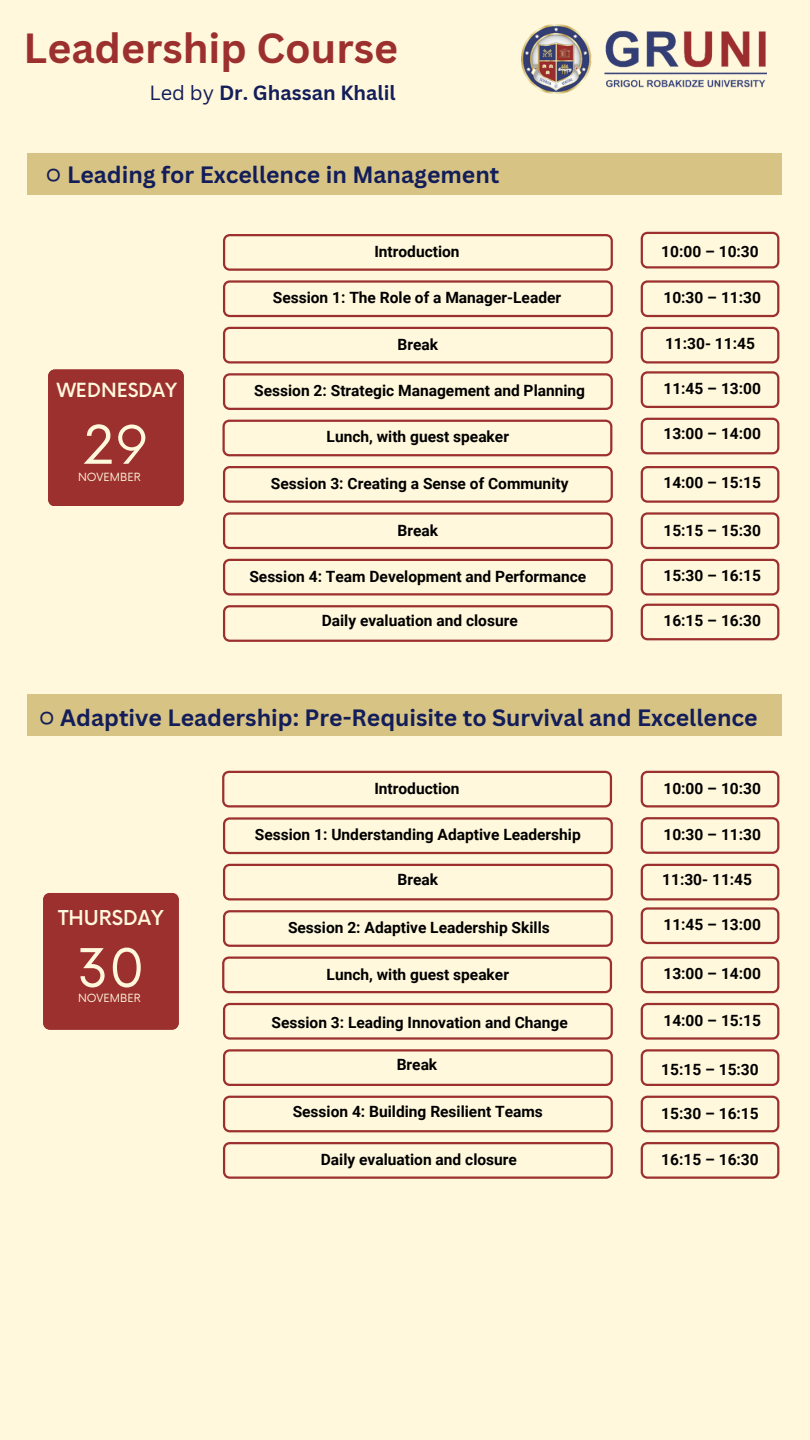
<style>
.page{position:relative;width:810px;height:1440px;background:#fff8dc}
.page>*{position:absolute;margin:0;border:0;box-sizing:border-box;transform-origin:0 0}
.t1{font:51.8px "Now";color:#fff8dc}
.t2{font:700 41px "Canva Sans";color:#9c302f}
.t3{font:700 23px "Canva Sans";color:#121d59}
.t4{font:700 20px "Canva Sans";color:#121d59}
.t5{font:500 20px "Now";color:#fff8dc}
.t6{font:500 19px "Now";color:#fff8dc}
.t7{font:700 15.5px "Roboto";color:#000}
.t8{font:11px "Now";color:#fff8dc}
.s1{font-weight:400}
</style>
<div class="page">
<img style="left:521px;top:24px;width:246px;height:70px">
<div style="left:48px;top:370px;width:136px;height:136px;background:#9c302f"></div>
<svg style="left:223px;top:234px;width:390px;height:37px"></svg>
<svg style="left:223px;top:466px;width:390px;height:37px"></svg>
<svg style="left:222px;top:420px;width:390px;height:36px"></svg>
<svg style="left:223px;top:327px;width:390px;height:37px"></svg>
<svg style="left:223px;top:373px;width:390px;height:37px"></svg>
<svg style="left:223px;top:280px;width:390px;height:37px"></svg>
<svg style="left:223px;top:605px;width:390px;height:37px"></svg>
<svg style="left:223px;top:512px;width:390px;height:37px"></svg>
<svg style="left:223px;top:559px;width:390px;height:36px"></svg>
<svg style="left:641px;top:604px;width:138px;height:36px"></svg>
<svg style="left:641px;top:232px;width:138px;height:37px"></svg>
<svg style="left:641px;top:280px;width:138px;height:37px"></svg>
<svg style="left:641px;top:327px;width:138px;height:37px"></svg>
<svg style="left:641px;top:371px;width:138px;height:37px"></svg>
<svg style="left:641px;top:418px;width:138px;height:36px"></svg>
<svg style="left:641px;top:466px;width:138px;height:37px"></svg>
<svg style="left:641px;top:512px;width:138px;height:37px"></svg>
<svg style="left:641px;top:559px;width:138px;height:36px"></svg>
<div style="left:43px;top:893px;width:136px;height:137px;background:#9c302f"></div>
<svg style="left:223px;top:1049px;width:390px;height:37px"></svg>
<svg style="left:223px;top:1142px;width:390px;height:37px"></svg>
<svg style="left:222px;top:771px;width:390px;height:37px"></svg>
<svg style="left:223px;top:1096px;width:390px;height:36px"></svg>
<svg style="left:223px;top:1003px;width:390px;height:37px"></svg>
<svg style="left:222px;top:957px;width:390px;height:36px"></svg>
<svg style="left:223px;top:910px;width:390px;height:37px"></svg>
<svg style="left:223px;top:864px;width:390px;height:37px"></svg>
<svg style="left:223px;top:817px;width:390px;height:37px"></svg>
<svg style="left:641px;top:771px;width:138px;height:37px"></svg>
<svg style="left:641px;top:817px;width:138px;height:37px"></svg>
<svg style="left:641px;top:864px;width:138px;height:37px"></svg>
<svg style="left:641px;top:907px;width:138px;height:37px"></svg>
<svg style="left:641px;top:957px;width:138px;height:36px"></svg>
<svg style="left:641px;top:1003px;width:138px;height:37px"></svg>
<svg style="left:641px;top:1049px;width:138px;height:37px"></svg>
<svg style="left:641px;top:1096px;width:138px;height:36px"></svg>
<svg style="left:641px;top:1142px;width:138px;height:37px"></svg>
<div style="left:28px;top:153px;width:754px;height:42px;background:#d7c384"></div>
<div style="left:28px;top:694px;width:754px;height:42px;background:#d7c384"></div>
<p class="t2" style="left:24px;top:20px;width:376px">Leadership Course</p>
<p class="t4" style="left:149px;top:79px;width:248px"><span class="s1">Led by</span> Dr. Ghassan Khalil</p>
<p class="t3" style="left:46px;top:158px;width:455px">○ Leading for Excellence in Management</p>
<p class="t6" style="left:57px;top:380px;width:122px">WEDNESDAY</p>
<p class="t1" style="left:83px;top:416px;width:68px">29</p>
<p class="t8" style="left:78px;top:470px;width:64px">NOVEMBER</p>
<p class="t7" style="left:374px;top:242px;width:87px">Introduction</p>
<p class="t7" style="left:273px;top:289px;width:290px">Session 1: The Role of a Manager-Leader</p>
<p class="t7" style="left:398px;top:335px;width:42px">Break</p>
<p class="t7" style="left:254px;top:382px;width:332px">Session 2: Strategic Management and Planning</p>
<p class="t7" style="left:327px;top:428px;width:184px">Lunch, with guest speaker</p>
<p class="t7" style="left:271px;top:474px;width:299px">Session 3: Creating a Sense of Community</p>
<p class="t7" style="left:398px;top:521px;width:42px">Break</p>
<p class="t7" style="left:249px;top:568px;width:338px">Session 4: Team Development and Performance</p>
<p class="t7" style="left:322px;top:612px;width:198px">Daily evaluation and closure</p>
<p class="t7" style="left:661px;top:242px;width:99px">10:00 – 10:30</p>
<p class="t7" style="left:663px;top:289px;width:99px">10:30 – 11:30</p>
<p class="t7" style="left:665px;top:334px;width:91px">11:30- 11:45</p>
<p class="t7" style="left:663px;top:379px;width:99px">11:45 – 13:00</p>
<p class="t7" style="left:663px;top:425px;width:99px">13:00 – 14:00</p>
<p class="t7" style="left:663px;top:473px;width:99px">14:00 – 15:15</p>
<p class="t7" style="left:663px;top:522px;width:99px">15:15 – 15:30</p>
<p class="t7" style="left:663px;top:567px;width:99px">15:30 – 16:15</p>
<p class="t7" style="left:663px;top:612px;width:99px">16:15 – 16:30</p>
<p class="t3" style="left:39px;top:701px;width:720px">○ Adaptive Leadership: Pre-Requisite to Survival and Excellence</p>
<p class="t5" style="left:58px;top:907px;width:107px">THURSDAY</p>
<p class="t1" style="left:77px;top:939px;width:69px">30</p>
<p class="t8" style="left:78px;top:992px;width:64px">NOVEMBER</p>
<p class="t7" style="left:374px;top:779px;width:87px">Introduction</p>
<p class="t7" style="left:255px;top:826px;width:327px">Session 1: Understanding Adaptive Leadership</p>
<p class="t7" style="left:398px;top:870px;width:42px">Break</p>
<p class="t7" style="left:288px;top:919px;width:263px">Session 2: Adaptive Leadership Skills</p>
<p class="t7" style="left:327px;top:965px;width:184px">Lunch, with guest speaker</p>
<p class="t7" style="left:272px;top:1013px;width:298px">Session 3: Leading Innovation and Change</p>
<p class="t7" style="left:397px;top:1056px;width:42px">Break</p>
<p class="t7" style="left:293px;top:1102px;width:252px">Session 4: Building Resilient Teams</p>
<p class="t7" style="left:321px;top:1151px;width:198px">Daily evaluation and closure</p>
<p class="t7" style="left:663px;top:779px;width:99px">10:00 – 10:30</p>
<p class="t7" style="left:663px;top:826px;width:99px">10:30 – 11:30</p>
<p class="t7" style="left:662px;top:871px;width:91px">11:30- 11:45</p>
<p class="t7" style="left:663px;top:916px;width:99px">11:45 – 13:00</p>
<p class="t7" style="left:663px;top:965px;width:99px">13:00 – 14:00</p>
<p class="t7" style="left:663px;top:1011px;width:99px">14:00 – 15:15</p>
<p class="t7" style="left:661px;top:1060px;width:99px">15:15 – 15:30</p>
<p class="t7" style="left:661px;top:1105px;width:99px">15:30 – 16:15</p>
<p class="t7" style="left:661px;top:1151px;width:99px">16:15 – 16:30</p>
</div>
